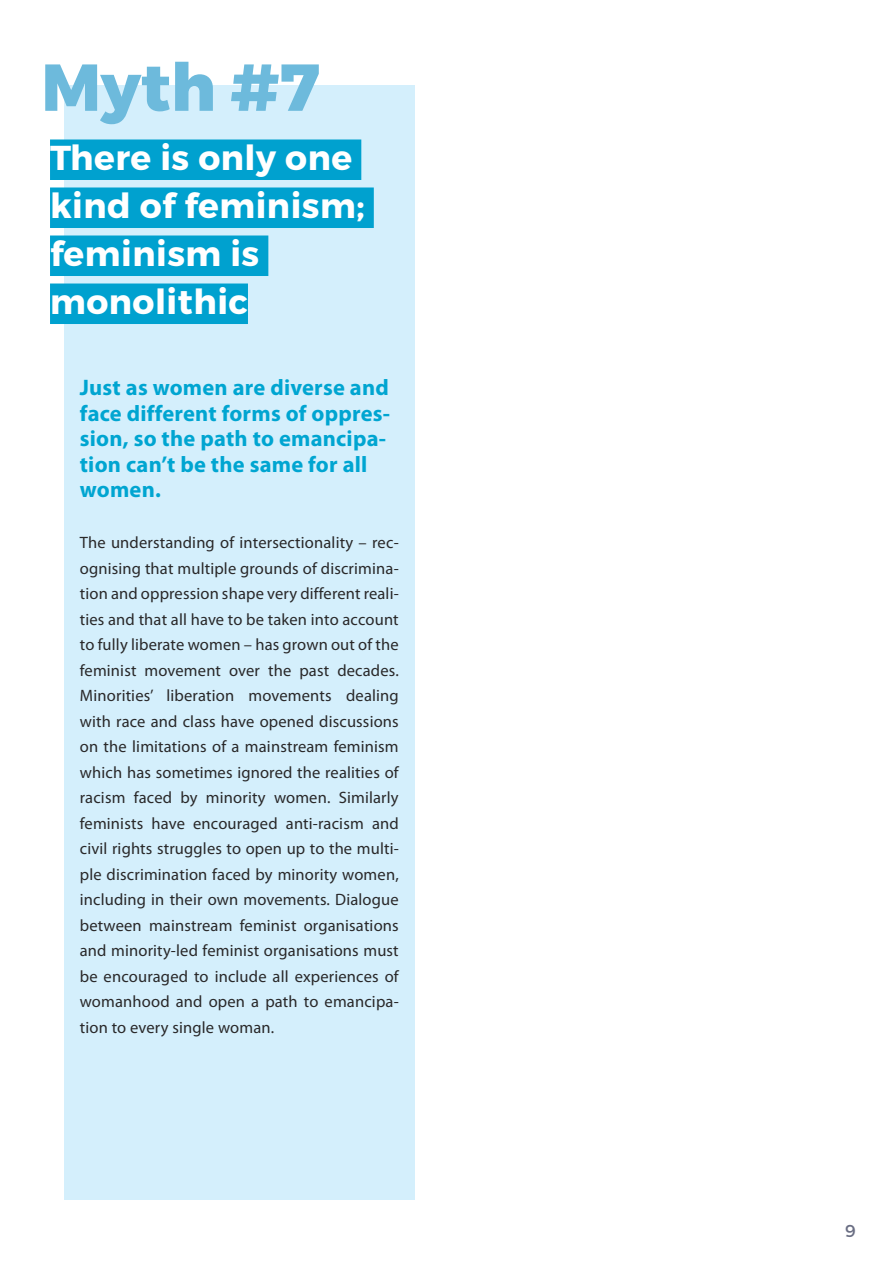
<style>
.page{position:relative;width:893px;height:1263px;background:#fff}
.page>*{position:absolute;margin:0;border:0;box-sizing:border-box;transform-origin:0 0}
.t1{font:800 66.15px "Montserrat";color:#6dbadc}
.t2{font:700 34.5px/48px "Montserrat";letter-spacing:.015em;color:#fff}
.t3{font:700 22.5px/25.5px "Myriad Pro";letter-spacing:.01em;color:#00a5d1}
.t4{font:17.25px "Montserrat";color:#6a6e83}
.t5{font:16.5px/25.5px "Myriad Pro";letter-spacing:.01em;color:#292829;text-align:justify}
</style>
<div class="page">
<div style="left:64px;top:85px;width:351px;height:1114px;background:#d4effc"></div>
<div style="left:50px;top:139px;width:311px;height:41px;background:#00a1cf"></div>
<div style="left:50px;top:187px;width:324px;height:41px;background:#00a1cf"></div>
<div style="left:50px;top:235px;width:218px;height:41px;background:#00a1cf"></div>
<div style="left:50px;top:283px;width:198px;height:41px;background:#00a1cf"></div>
<h1 class="t1" style="left:41px;top:46px;width:280px">Myth #7</h1>
<h2 class="t2" style="left:50px;top:134px;width:316px">There is only one kind of feminism; feminism is monolithic</h2>
<h3 class="t3" style="left:80px;top:374px;width:312px">Just as women are diverse and face different forms of oppres&shy;sion, so the path to emancipa&shy;tion can’t be the same for all women.</h3>
<p class="t5" style="left:80px;top:530px;width:320px">The understanding of intersectionality – rec&shy;ognising that multiple grounds of discrimina&shy;tion and oppression shape very different reali&shy;ties and that all have to be taken into account to fully liberate women – has grown out of the feminist movement over the past decades.<br>Minorities’ liberation movements dealing with race and class have opened discussions on the limitations of a mainstream feminism which has sometimes ignored the realities of racism faced by minority women. Similarly feminists have encouraged anti-racism and civil rights struggles to open up to the multi&shy;ple discrimination faced by minority women, including in their own movements. Dialogue between mainstream feminist organisations and minority-led feminist organisations must be encouraged to include all experiences of womanhood and open a path to emancipa&shy;tion to every single woman.</p>
<p class="t4" style="left:845px;top:1220px;width:12px">9</p>
</div>
